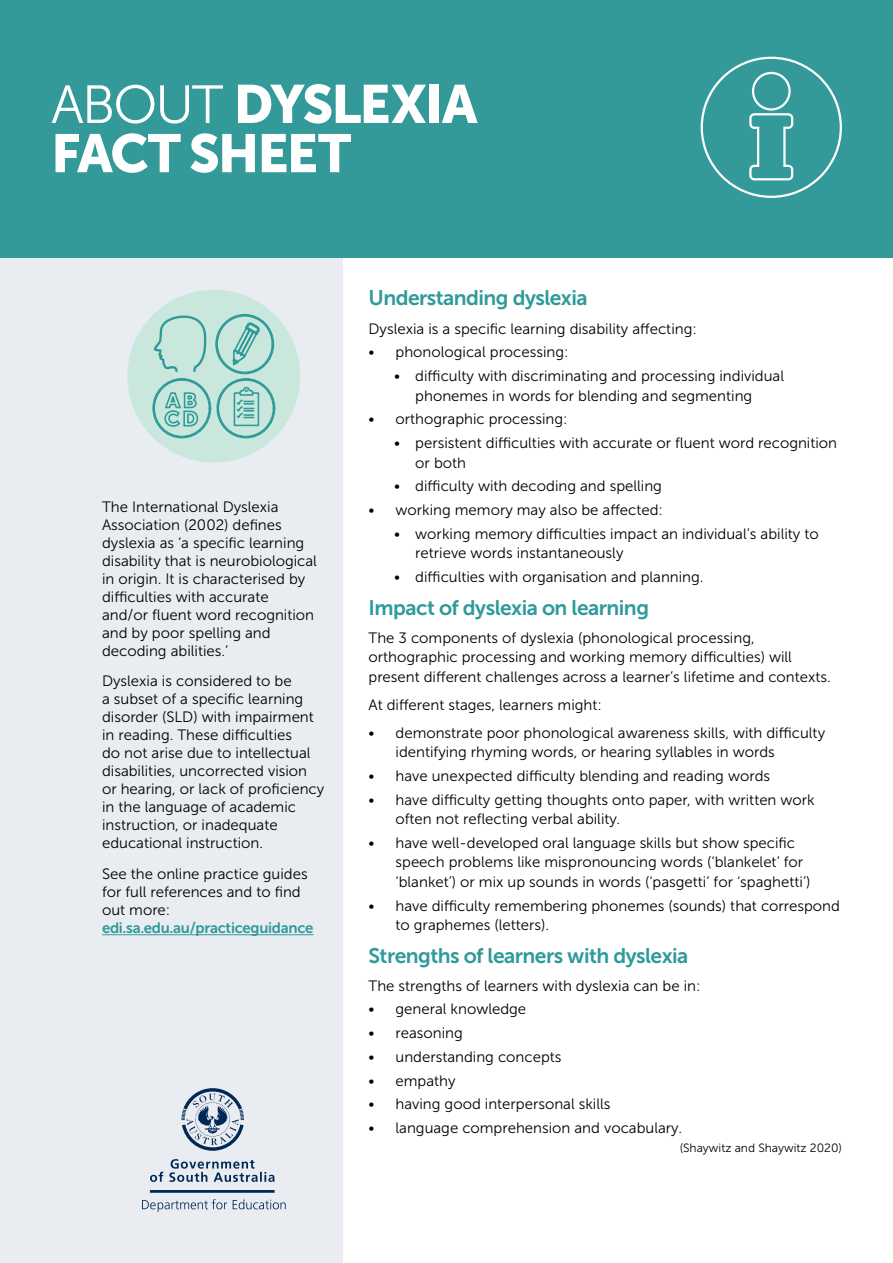
<style>
.page{position:relative;width:893px;height:1263px;background:#fff}
.page>*{position:absolute;margin:0;border:0;box-sizing:border-box;transform-origin:0 0}
.t1{font:53.55px/49.2px "Museo Sans 900";letter-spacing:-.04em;color:#fff}
.t2{font:21px "Museo Sans 700";letter-spacing:-.025em;color:#2f9a9a}
.t3{font:15px/18px "Museo Sans 300";color:#000}
.t4{font:15px "Museo Sans 700";letter-spacing:-.02em;color:#2f9a9a}
.t5{font:12px "Museo Sans 300";color:#000}
.s1{font-family:"Museo Sans 300"}
</style>
<div class="page">
<div style="left:0;top:0;width:343px;height:1263px;background:#e9ecf0"></div>
<div style="left:0;top:0;width:893px;height:257px;background:#399"></div>
<svg style="left:142px;top:1088px;width:144px;height:124px"></svg>
<hr style="left:102px;top:934px;width:212px;height:1px;background:#2f9a9a">
<svg style="left:700px;top:56px;width:142px;height:142px"></svg>
<div style="left:127px;top:290px;width:173px;height:173px;background:#c9e7dc;border-radius:50%"></div>
<svg style="left:149px;top:314px;width:126px;height:124px"></svg>
<h1 class="t1" style="left:51px;top:79px;width:428px"><span class="s1">ABOUT</span> DYSLEXIA<br>FACT SHEET</h1>
<p class="t3" style="left:102px;top:498px;width:216px">The International Dyslexia<br>Association (2002) defines dyslexia as ‘a specific learning disability that is neurobiological in origin. It is characterised by difficulties with accurate and/or fluent word recognition and by poor spelling and decoding abilities.’</p>
<p class="t3" style="left:102px;top:672px;width:224px">Dyslexia is considered to be<br>a subset of a specific learning disorder (SLD) with impairment in reading. These difficulties<br>do not arise due to intellectual disabilities, uncorrected vision or hearing, or lack of proficiency in the language of academic instruction, or inadequate educational instruction.</p>
<p class="t3" style="left:102px;top:865px;width:207px">See the online practice guides for full references and to find out more:</p>
<p class="t4" style="left:102px;top:920px;width:213px">edi.sa.edu.au/practiceguidance</p>
<h2 class="t2" style="left:369px;top:287px;width:221px">Understanding dyslexia</h2>
<p class="t3" style="left:369px;top:319px;width:330px">Dyslexia is a specific learning disability affecting:</p>
<p class="t3" style="left:369px;top:343px;width:202px">• phonological processing:</p>
<p class="t3" style="left:415px;top:366px;width:370px;line-height:19.5px;text-indent:-21px">• difficulty with discriminating and processing individual phonemes in words for blending and segmenting</p>
<p class="t3" style="left:369px;top:410px;width:201px">• orthographic processing:</p>
<p class="t3" style="left:415px;top:433px;width:423px;line-height:19.5px;text-indent:-21px">• persistent difficulties with accurate or fluent word recognition or both</p>
<p class="t3" style="left:394px;top:477px;width:269px">• difficulty with decoding and spelling</p>
<p class="t3" style="left:369px;top:501px;width:296px">• working memory may also be affected:</p>
<p class="t3" style="left:415px;top:524px;width:405px;line-height:19.5px;text-indent:-21px">• working memory difficulties impact an individual’s ability to retrieve words instantaneously</p>
<p class="t3" style="left:394px;top:568px;width:311px">• difficulties with organisation and planning.</p>
<h2 class="t2" style="left:369px;top:596px;width:282px">Impact of dyslexia on learning</h2>
<p class="t3" style="left:369px;top:628px;width:464px;line-height:19.5px">The 3 components of dyslexia (phonological processing, orthographic processing and working memory difficulties) will present different challenges across a learner’s lifetime and contexts.</p>
<p class="t3" style="left:369px;top:695px;width:235px">At different stages, learners might:</p>
<p class="t3" style="left:396px;top:723px;width:431px;line-height:19.5px;text-indent:-27px">• demonstrate poor phonological awareness skills, with difficulty identifying rhyming words, or hearing syllables in words</p>
<p class="t3" style="left:369px;top:767px;width:403px">• have unexpected difficulty blending and reading words</p>
<p class="t3" style="left:396px;top:790px;width:421px;line-height:19.5px;text-indent:-27px">• have difficulty getting thoughts onto paper, with written work often not reflecting verbal ability.</p>
<p class="t3" style="left:396px;top:833px;width:416px;line-height:19.5px;text-indent:-27px">• have well-developed oral language skills but show specific speech problems like mispronouncing words (‘blankelet’ for ‘blanket’) or mix up sounds in words (‘pasgetti’ for ‘spaghetti’)</p>
<p class="t3" style="left:396px;top:896px;width:446px;line-height:19.5px;text-indent:-27px">• have difficulty remembering phonemes (sounds) that correspond to graphemes (letters).</p>
<h2 class="t2" style="left:369px;top:944px;width:321px">Strengths of learners with dyslexia</h2>
<p class="t3" style="left:369px;top:976px;width:333px">The strengths of learners with dyslexia can be in:</p>
<p class="t3" style="left:369px;top:1000px;width:159px">• general knowledge</p>
<p class="t3" style="left:369px;top:1024px;width:96px">• reasoning</p>
<p class="t3" style="left:369px;top:1048px;width:195px">• understanding concepts</p>
<p class="t3" style="left:369px;top:1071px;width:89px">• empathy</p>
<p class="t3" style="left:369px;top:1095px;width:243px">• having good interpersonal skills</p>
<p class="t3" style="left:369px;top:1119px;width:315px">• language comprehension and vocabulary.</p>
<p class="t5" style="left:680px;top:1141px;width:164px">(Shaywitz and Shaywitz 2020)</p>
</div>
